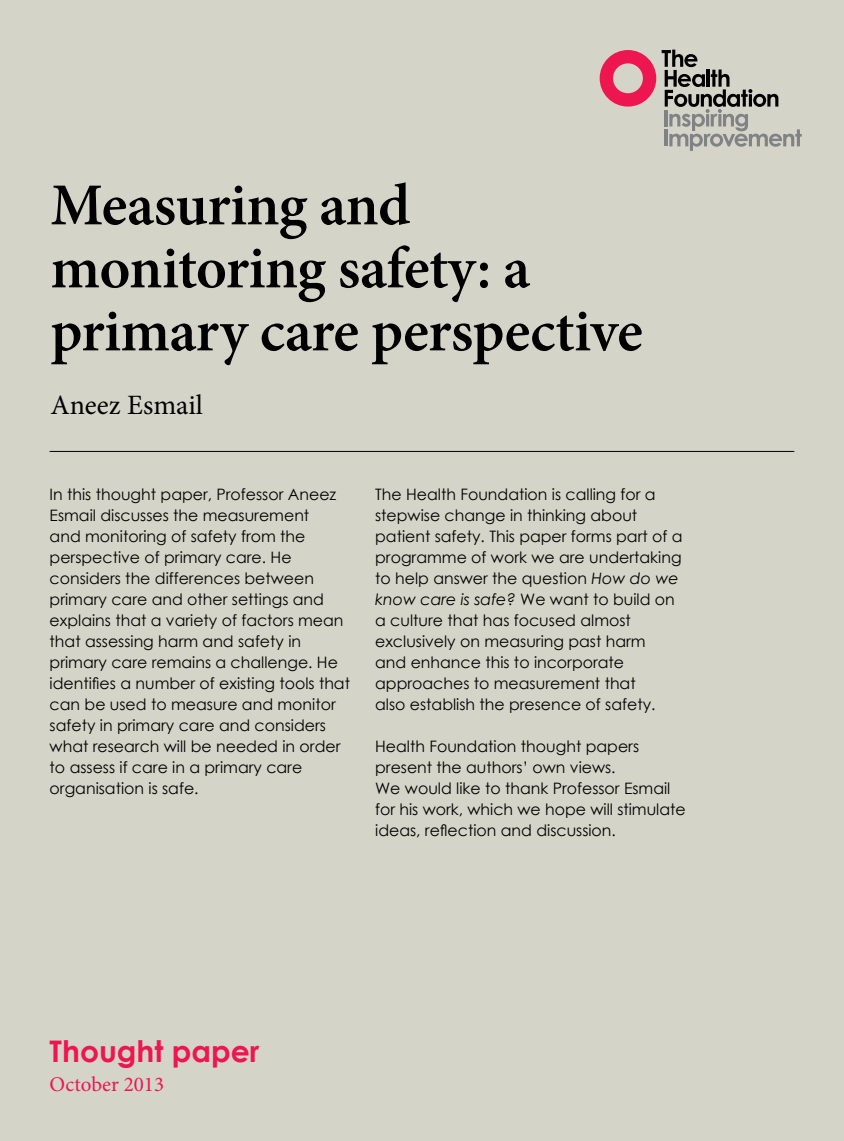
<style>
.page{position:relative;width:844px;height:1141px;background:#fff}
.page>*{position:absolute;margin:0;border:0;box-sizing:border-box;transform-origin:0 0}
.t1{font:600 59.5px/63px "Minion Pro";letter-spacing:-.01em;color:#000}
.t2{font:700 29.75px "Century Gothic";color:#ed1651}
.t3{font:28px "Minion Pro";color:#000}
.t4{font:21px "Minion Pro";color:#ed1651}
.t5{font:15.75px/21px "Century Gothic";color:#000}
.s1{font-style:italic}
</style>
<div class="page">
<div style="left:0;top:0;width:843px;height:1141px;background:#d5d4c8"></div>
<hr style="left:50px;top:451px;width:744px;height:1px;background:#000">
<svg style="left:599px;top:50px;width:202px;height:101px"></svg>
<h1 class="t1" style="left:50px;top:173px;width:594px">Measuring and monitoring safety: a primary care perspective</h1>
<h2 class="t3" style="left:50px;top:386px;width:154px">Aneez Esmail</h2>
<p class="t5" style="left:50px;top:484px;width:302px">In this thought paper, Professor Aneez Esmail discusses the measurement<br>and monitoring of safety from the perspective of primary care. He considers the differences between primary care and other settings and explains that a variety of factors mean that assessing harm and safety in primary care remains a challenge. He identifies a number of existing tools that can be used to measure and monitor safety in primary care and considers what research will be needed in order to assess if care in a primary care organisation is safe.</p>
<p class="t5" style="left:375px;top:484px;width:309px">The Health Foundation is calling for a stepwise change in thinking about patient safety. This paper forms part of a programme of work we are undertaking to help answer the question <span class="s1">How do we know care is safe?</span> We want to build on a culture that has focused almost exclusively on measuring past harm<br>and enhance this to incorporate approaches to measurement that<br>also establish the presence of safety.</p>
<p class="t5" style="left:375px;top:736px;width:312px">Health Foundation thought papers present the authors’ own views.<br>We would like to thank Professor Esmail for his work, which we hope will stimulate ideas, reflection and discussion.</p>
<h3 class="t2" style="left:50px;top:1028px;width:211px">Thought paper</h3>
<h4 class="t4" style="left:50px;top:1071px;width:116px">October 2013</h4>
</div>
